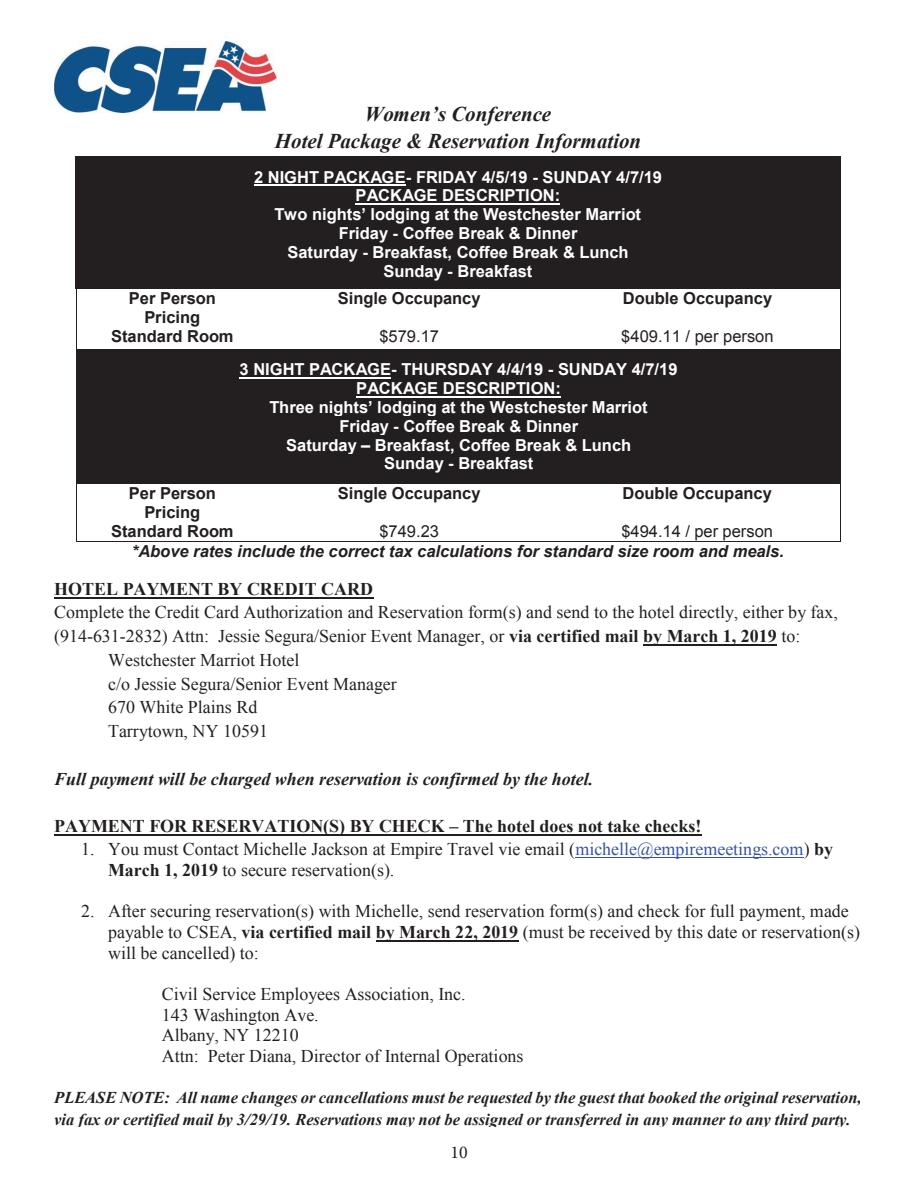
<style>
.page{position:relative;width:918px;height:1188px;background:#fff}
.page>*{position:absolute;margin:0;border:0;box-sizing:border-box;transform-origin:0 0}
.t1{font:italic 700 21px/27.6px "Times New Roman";color:#231f20;text-align:center}
.t2{font:18px/20.7px "Times New Roman";color:#231f20}
.t3{font:700 18px "Times New Roman";color:#231f20}
.t4{font:italic 700 18px "Times New Roman";color:#231f20}
.t5{font:18px "Minion Pro";color:#231f20}
.t6{font:700 16.5px/18.9px "Arial";color:#fff;text-align:center}
.t7{font:italic 700 16.5px/21.9px "Times New Roman";color:#231f20}
.t8{font:700 16.5px/18.9px "Arial";color:#231f20;text-align:center}
.t9{font:italic 700 16.5px "Arial";color:#231f20}
.t10{font:16.5px "Arial";color:#231f20}
.s1{font-weight:700}
.s2{color:#3853a3}
</style>
<div class="page">
<div style="left:75px;top:157px;width:766px;height:132px;background:#231f20"></div>
<hr style="left:254px;top:184px;width:152px;height:2px;background:#fff">
<hr style="left:356px;top:203px;width:204px;height:2px;background:#fff">
<hr style="left:75px;top:156px;width:766px;height:1px;background:#231f20">
<hr style="left:841px;top:157px;width:1px;height:132px;background:#231f20">
<hr style="left:76px;top:289px;width:1px;height:38px;background:#231f20">
<hr style="left:841px;top:289px;width:1px;height:38px;background:#231f20">
<svg style="left:76px;top:327px;width:1px;height:23px"></svg>
<div style="left:77px;top:350px;width:764px;height:134px;background:#231f20"></div>
<hr style="left:240px;top:377px;width:151px;height:2px;background:#fff">
<hr style="left:356px;top:396px;width:205px;height:2px;background:#fff">
<hr style="left:76px;top:350px;width:1px;height:134px;background:#231f20">
<hr style="left:841px;top:350px;width:1px;height:134px;background:#231f20">
<hr style="left:76px;top:484px;width:1px;height:38px;background:#231f20">
<hr style="left:841px;top:484px;width:1px;height:38px;background:#231f20">
<svg style="left:76px;top:522px;width:1px;height:20px"></svg>
<hr style="left:77px;top:541px;width:191px;height:1px;background:#231f20">
<hr style="left:268px;top:541px;width:282px;height:1px;background:#231f20">
<hr style="left:550px;top:541px;width:255px;height:1px;background:#231f20">
<svg style="left:805px;top:522px;width:36px;height:20px"></svg>
<hr style="left:54px;top:597px;width:319px;height:2px;background:#231f20">
<hr style="left:643px;top:644px;width:134px;height:2px;background:#231f20">
<hr style="left:54px;top:834px;width:648px;height:2px;background:#231f20">
<hr style="left:575px;top:857px;width:229px;height:1px;background:#3853a3">
<hr style="left:376px;top:940px;width:142px;height:2px;background:#231f20">
<img style="left:54px;top:42px;width:222px;height:70px">
<p class="t1" style="left:275px;top:99px;width:368px">Women’s Conference<br>Hotel Package &amp; Reservation Information</p>
<p class="t6" style="left:254px;top:168px;width:409px">2 NIGHT PACKAGE- FRIDAY 4/5/19 - SUNDAY 4/7/19<br>PACKAGE DESCRIPTION:<br>Two nights’ lodging at the Westchester Marriot Friday - Coffee Break &amp; Dinner<br>Saturday - Breakfast, Coffee Break &amp; Lunch<br>Sunday - Breakfast</p>
<p class="t8" style="left:623px;top:289px;width:151px">Double Occupancy</p>
<p class="t10" style="left:621px;top:325px;width:154px">$409.11 / per person</p>
<p class="t6" style="left:240px;top:360px;width:440px">3 NIGHT PACKAGE- THURSDAY 4/4/19 - SUNDAY 4/7/19<br>PACKAGE DESCRIPTION:<br>Three nights’ lodging at the Westchester Marriot<br>Friday - Coffee Break &amp; Dinner<br>Saturday – Breakfast, Coffee Break &amp; Lunch<br>Sunday - Breakfast</p>
<p class="t8" style="left:129px;top:289px;width:89px">Per Person<br>Pricing</p>
<p class="t8" style="left:338px;top:289px;width:144px">Single Occupancy</p>
<p class="t8" style="left:111px;top:327px;width:124px">Standard Room</p>
<p class="t10" style="left:379px;top:325px;width:61px">$579.17</p>
<p class="t8" style="left:623px;top:485px;width:151px">Double Occupancy</p>
<p class="t10" style="left:621px;top:521px;width:153px">$494.14 / per person</p>
<p class="t9" style="left:132px;top:540px;width:654px">*Above rates include the correct tax calculations for standard size room and meals.</p>
<p class="t3" style="left:54px;top:577px;width:320px">HOTEL PAYMENT BY CREDIT CARD</p>
<p class="t2" style="left:54px;top:602px;width:785px">Complete the Credit Card Authorization and Reservation form(s) and send to the hotel directly, either by fax,</p>
<p class="t2" style="left:54px;top:625px;width:748px">(914-631-2832) Attn: Jessie Segura/Senior Event Manager, or <span class="s1">via certified mail by March 1, 2019</span> to:</p>
<p class="t2" style="left:108px;top:649px;width:193px">Westchester Marriot Hotel</p>
<p class="t2" style="left:108px;top:673px;width:290px">c/o Jessie Segura/Senior Event Manager</p>
<p class="t2" style="left:108px;top:697px;width:151px">670 White Plains Rd</p>
<p class="t2" style="left:108px;top:720px;width:161px">Tarrytown, NY 10591</p>
<p class="t4" style="left:54px;top:766px;width:541px">Full payment will be charged when reservation is confirmed by the hotel.</p>
<p class="t3" style="left:54px;top:814px;width:649px">PAYMENT FOR RESERVATION(S) BY CHECK – The hotel does not take checks!</p>
<p class="t2" style="left:108px;top:839px;width:726px;text-indent:-27px">1. You must Contact Michelle Jackson at Empire Travel vie email (<span class="s2">michelle@empiremeetings.com</span>) <span class="s1">by<br>March 1, 2019</span> to secure reservation(s).</p>
<p class="t2" style="left:108px;top:901px;width:753px;text-indent:-27px">2. After securing reservation(s) with Michelle, send reservation form(s) and check for full payment, made payable to CSEA, <span class="s1">via certified mail by March 22, 2019</span> (must be received by this date or reservation(s) will be cancelled) to:</p>
<p class="t2" style="left:162px;top:983px;width:363px">Civil Service Employees Association, Inc.<br>143 Washington Ave.<br>Albany, NY 12210<br>Attn: Peter Diana, Director of Internal Operations</p>
<p class="t7" style="left:54px;top:1086px;width:809px">PLEASE NOTE: All name changes or cancellations must be requested by the guest that booked the original reservation, via fax or certified mail by 3/29/19. Reservations may not be assigned or transferred in any manner to any third party.</p>
<p class="t8" style="left:129px;top:485px;width:89px">Per Person<br>Pricing</p>
<p class="t8" style="left:338px;top:485px;width:144px">Single Occupancy</p>
<p class="t8" style="left:111px;top:522px;width:124px">Standard Room</p>
<p class="t10" style="left:379px;top:521px;width:61px">$749.23</p>
<p class="t5" style="left:450px;top:1140px;width:19px">10</p>
</div>
